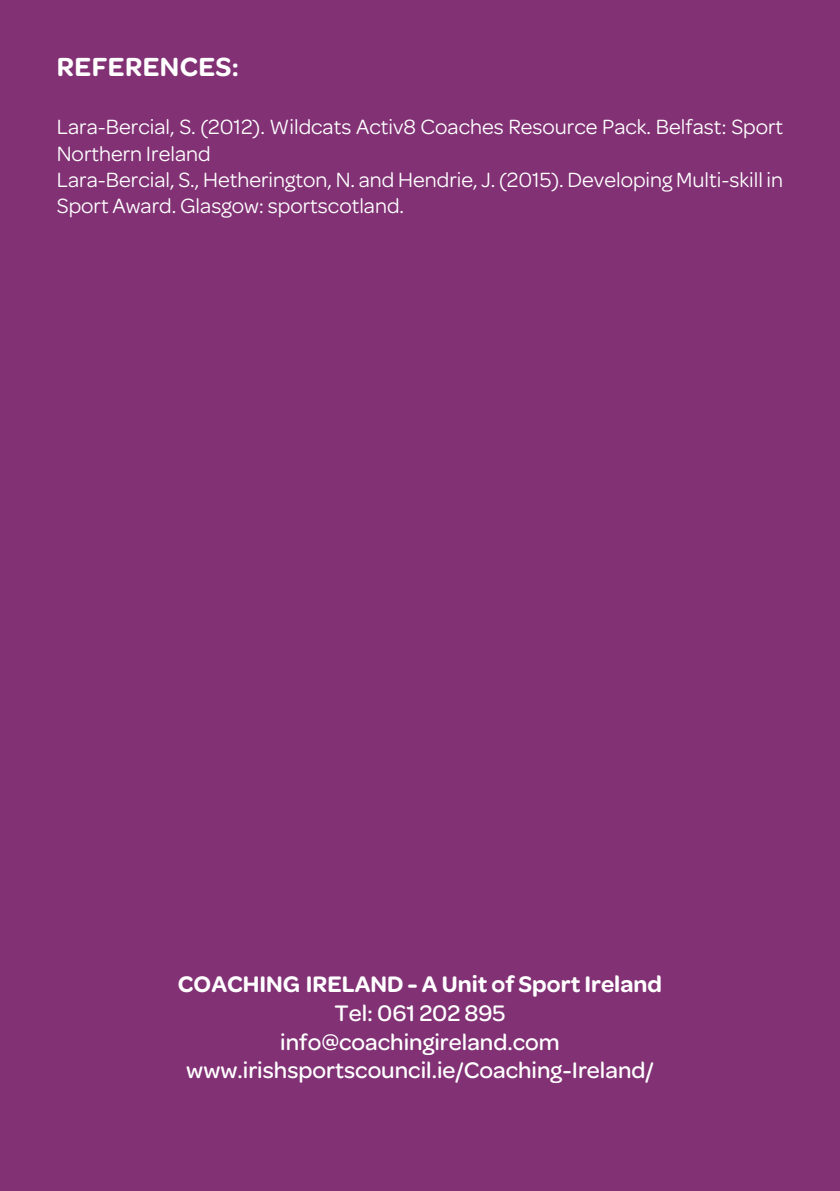
<style>
.page{position:relative;width:840px;height:1191px;background:#fff}
.page>*{position:absolute;margin:0;border:0;box-sizing:border-box;transform-origin:0 0}
.t1{font:600 28px "Omnes";letter-spacing:.015em;color:#fff}
.t2{font:500 24px/28.8px "Omnes";color:#fff;text-align:center}
.t3{font:600 24px "Omnes";color:#fff}
.t4{font:22px/26.4px "Omnes";color:#fff}
</style>
<div class="page">
<div style="left:0;top:0;width:839px;height:1191px;background:#813174"></div>
<p class="t1" style="left:57px;top:50px;width:183px">REFERENCES:</p>
<p class="t4" style="left:57px;top:113px;width:727px">Lara-Bercial, S. (2012). Wildcats Activ8 Coaches Resource Pack. Belfast: Sport Northern Ireland<br>Lara-Bercial, S., Hetherington, N. and Hendrie, J. (2015). Developing Multi-skill in Sport Award. Glasgow: sportscotland.</p>
<p class="t3" style="left:178px;top:969px;width:485px">COACHING IRELAND - A Unit of Sport Ireland</p>
<p class="t2" style="left:186px;top:998px;width:468px">Tel: 061 202 895<br>info@coachingireland.com www.irishsportscouncil.ie/Coaching-Ireland/</p>
</div>
